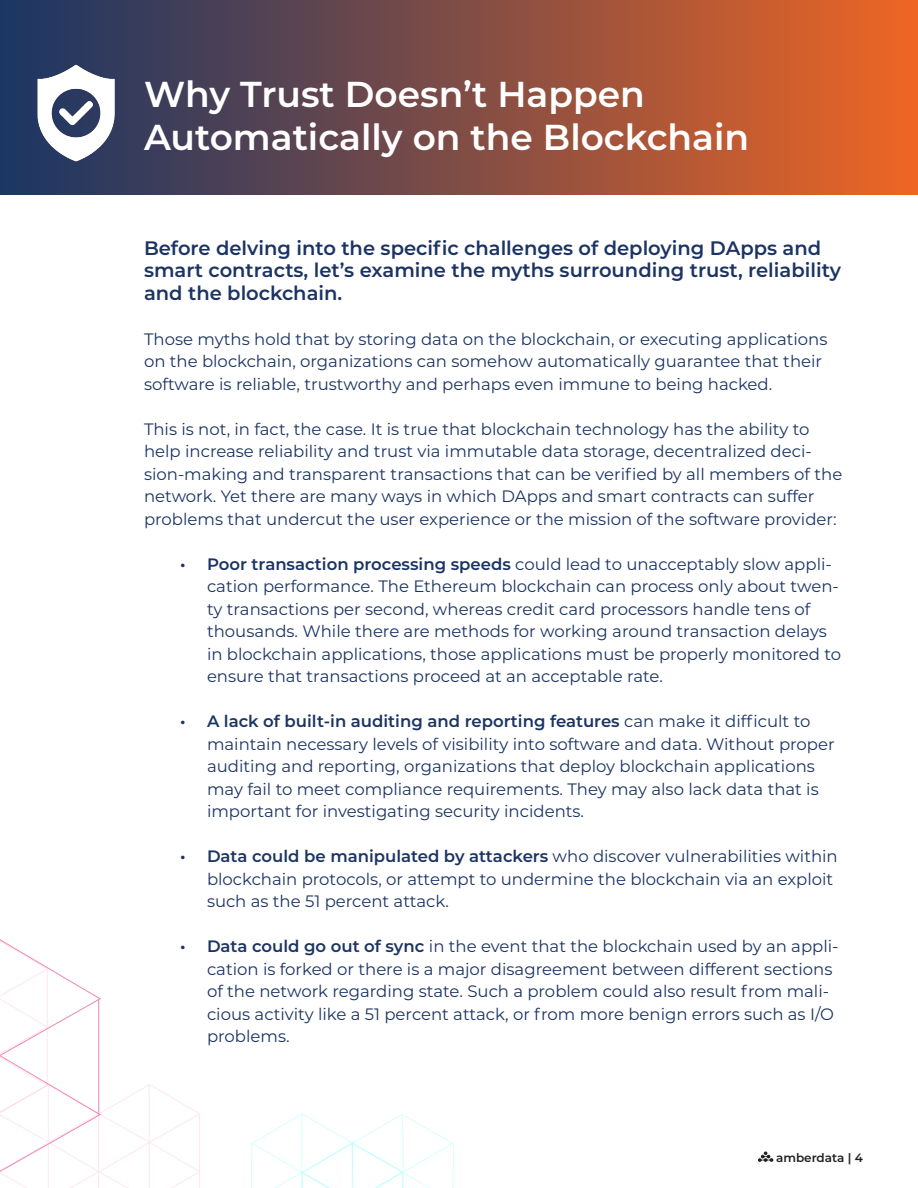
<style>
.page{position:relative;width:918px;height:1188px;background:#fff}
.page>*{position:absolute;margin:0;border:0;box-sizing:border-box;transform-origin:0 0}
.Section_Header{font:600 36px "Montserrat";color:#fff}
.Paragraph_Style_1{font:600 19.5px/22.5px "Montserrat";color:#1b3463}
.t1{font:16.5px/22.5px "Montserrat";color:#1b3463}
.t2{font:600 12px "Montserrat";color:#231f20}
.s1{font-weight:600}
</style>
<div class="page">
<svg style="left:758px;top:1151px;width:15px;height:11px"></svg>
<svg style="left:0;top:939px;width:200px;height:249px"></svg>
<hr style="left:98px;top:999px;width:1px;height:115px;background:#ee70a7">
<svg style="left:251px;top:1113px;width:203px;height:75px"></svg>
<div style="left:0;top:0;width:918px;height:194px;background:linear-gradient(to right,#163566,#ec6524)"></div>
<img style="left:20px;top:56px;width:112px;height:115px">
<p class="Section_Header" style="left:144px;top:69px;width:502px">Why Trust Doesn’t Happen</p>
<p class="Section_Header" style="left:144px;top:112px;width:607px">Automatically on the Blockchain</p>
<p class="Paragraph_Style_1" style="left:144px;top:236px;width:699px">Before delving into the specific challenges of deploying DApps and smart contracts, let’s examine the myths surrounding trust, reliability and the blockchain.</p>
<p class="t1" style="left:144px;top:327px;width:685px">Those myths hold that by storing data on the blockchain, or executing applications on the blockchain, organizations can somehow automatically guarantee that their software is reliable, trustworthy and perhaps even immune to being hacked.</p>
<p class="t1" style="left:144px;top:417px;width:700px">This is not, in fact, the case. It is true that blockchain technology has the ability to help increase reliability and trust via immutable data storage, decentralized deci&shy;sion-making and transparent transactions that can be verified by all members of the network. Yet there are many ways in which DApps and smart contracts can suffer problems that undercut the user experience or the mission of the software provider:</p>
<p class="t1" style="left:207px;top:552px;width:636px;text-indent:-27px"><span class="s1">• Poor transaction processing speeds</span> could lead to unacceptably slow appli&shy;cation performance. The Ethereum blockchain can process only about twen&shy;ty transactions per second, whereas credit card processors handle tens of thousands. While there are methods for working around transaction delays in blockchain applications, those applications must be properly monitored to ensure that transactions proceed at an acceptable rate.</p>
<p class="t1" style="left:207px;top:709px;width:629px;text-indent:-27px"><span class="s1">• A lack of built-in auditing and reporting features</span> can make it difficult to maintain necessary levels of visibility into software and data. Without proper auditing and reporting, organizations that deploy blockchain applications may fail to meet compliance requirements. They may also lack data that is important for investigating security incidents.</p>
<p class="t1" style="left:207px;top:844px;width:632px;text-indent:-27px"><span class="s1">• Data could be manipulated by attackers</span> who discover vulnerabilities within blockchain protocols, or attempt to undermine the blockchain via an exploit such as the 51 percent attack.</p>
<p class="t1" style="left:207px;top:934px;width:633px;text-indent:-27px"><span class="s1">• Data could go out of sync</span> in the event that the blockchain used by an appli&shy;cation is forked or there is a major disagreement between different sections of the network regarding state. Such a problem could also result from mali&shy;cious activity like a 51 percent attack, or from more benign errors such as I/O problems.</p>
<p class="t2" style="left:776px;top:1149px;width:88px">amberdata | 4</p>
</div>
